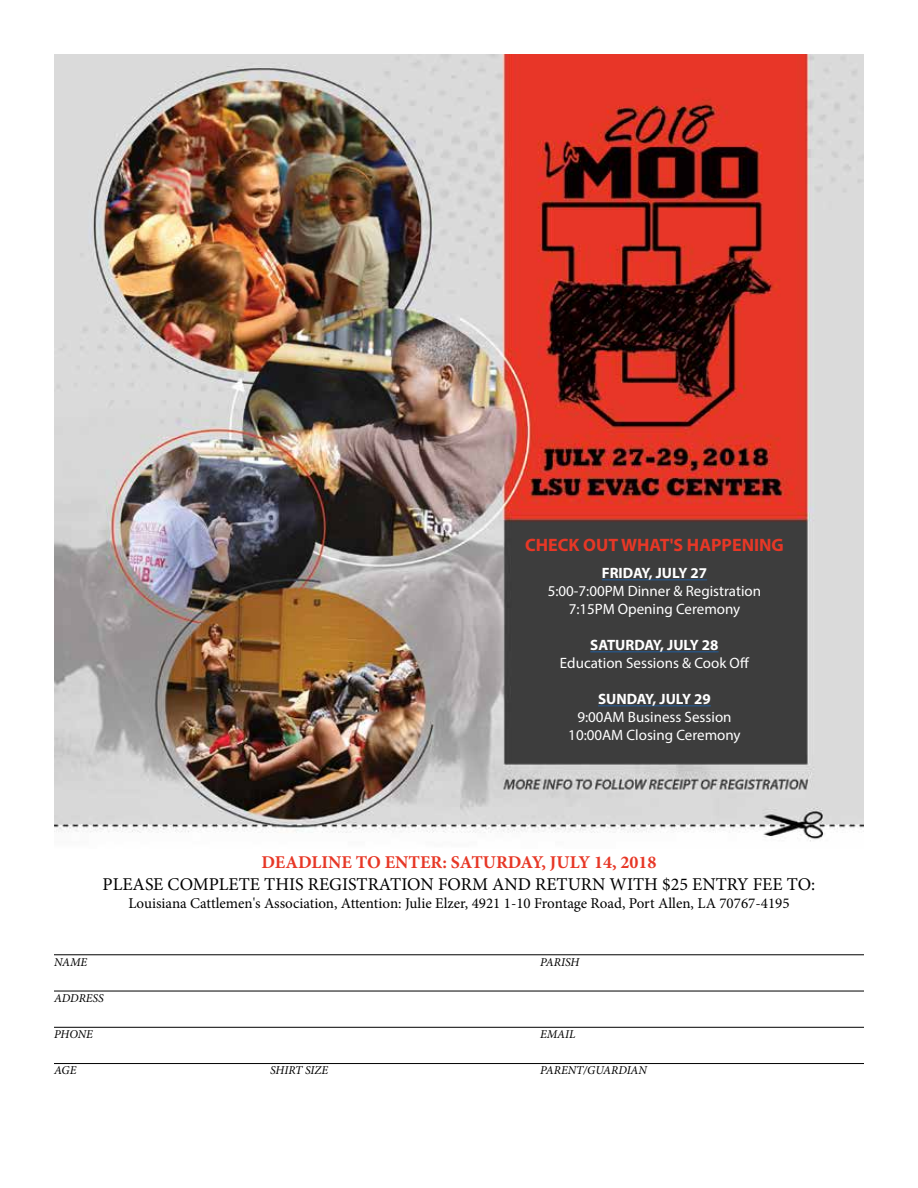
<style>
.page{position:relative;width:918px;height:1188px;background:#fff}
.page>*{position:absolute;margin:0;border:0;box-sizing:border-box;transform-origin:0 0}
.t1{font:18px "Minion Pro";color:#000}
.t2{font:700 18px "Minion Pro";color:#e73726}
.t3{font:700 18px "Myriad Pro";color:#e73726}
.t4{font:15px/18px "Myriad Pro";color:#fff;text-align:center}
.t5{font:15px "Minion Pro";color:#000}
.t6{font:700 15px "Myriad Pro";color:#fff}
.t7{font:italic 12px "Minion Pro";color:#000}
</style>
<div class="page">
<img style="left:54px;top:55px;width:810px;height:787px">
<hr style="left:54px;top:954px;width:810px;height:1px;background:#000">
<hr style="left:54px;top:991px;width:810px;height:1px;background:#000">
<hr style="left:54px;top:1027px;width:810px;height:1px;background:#000">
<hr style="left:54px;top:1063px;width:810px;height:1px;background:#000">
<hr style="left:602px;top:579px;width:105px;height:1px;background:#215e9e">
<hr style="left:590px;top:651px;width:129px;height:1px;background:#215e9e">
<hr style="left:598px;top:705px;width:113px;height:1px;background:#215e9e">
<p class="t3" style="left:525px;top:534px;width:260px">CHECK OUT WHAT'S HAPPENING</p>
<p class="t6" style="left:602px;top:564px;width:107px">FRIDAY, JULY 27</p>
<p class="t4" style="left:548px;top:582px;width:215px">5:00-7:00PM Dinner &amp; Registration<br>7:15PM Opening Ceremony</p>
<p class="t6" style="left:590px;top:636px;width:130px">SATURDAY, JULY 28</p>
<p class="t4" style="left:560px;top:654px;width:191px">Education Sessions &amp; Cook Off</p>
<p class="t6" style="left:598px;top:690px;width:114px">SUNDAY, JULY 29</p>
<p class="t4" style="left:568px;top:708px;width:174px">9:00AM Business Session<br>10:00AM Closing Ceremony</p>
<p class="t2" style="left:261px;top:850px;width:397px">DEADLINE TO ENTER: SATURDAY, JULY 14, 2018</p>
<p class="t1" style="left:103px;top:872px;width:714px">PLEASE COMPLETE THIS REGISTRATION FORM AND RETURN WITH $25 ENTRY FEE TO:</p>
<p class="t5" style="left:128px;top:893px;width:663px">Louisiana Cattlemen's Association, Attention: Julie Elzer, 4921 1-10 Frontage Road, Port Allen, LA 70767-4195</p>
<p class="t7" style="left:54px;top:954px;width:35px">NAME</p>
<p class="t7" style="left:540px;top:954px;width:41px">PARISH</p>
<p class="t7" style="left:54px;top:990px;width:51px">ADDRESS</p>
<p class="t7" style="left:54px;top:1026px;width:40px">PHONE</p>
<p class="t7" style="left:540px;top:1026px;width:37px">EMAIL</p>
<p class="t7" style="left:54px;top:1062px;width:24px">AGE</p>
<p class="t7" style="left:270px;top:1062px;width:60px">SHIRT SIZE</p>
<p class="t7" style="left:540px;top:1062px;width:108px">PARENT/GUARDIAN</p>
</div>
